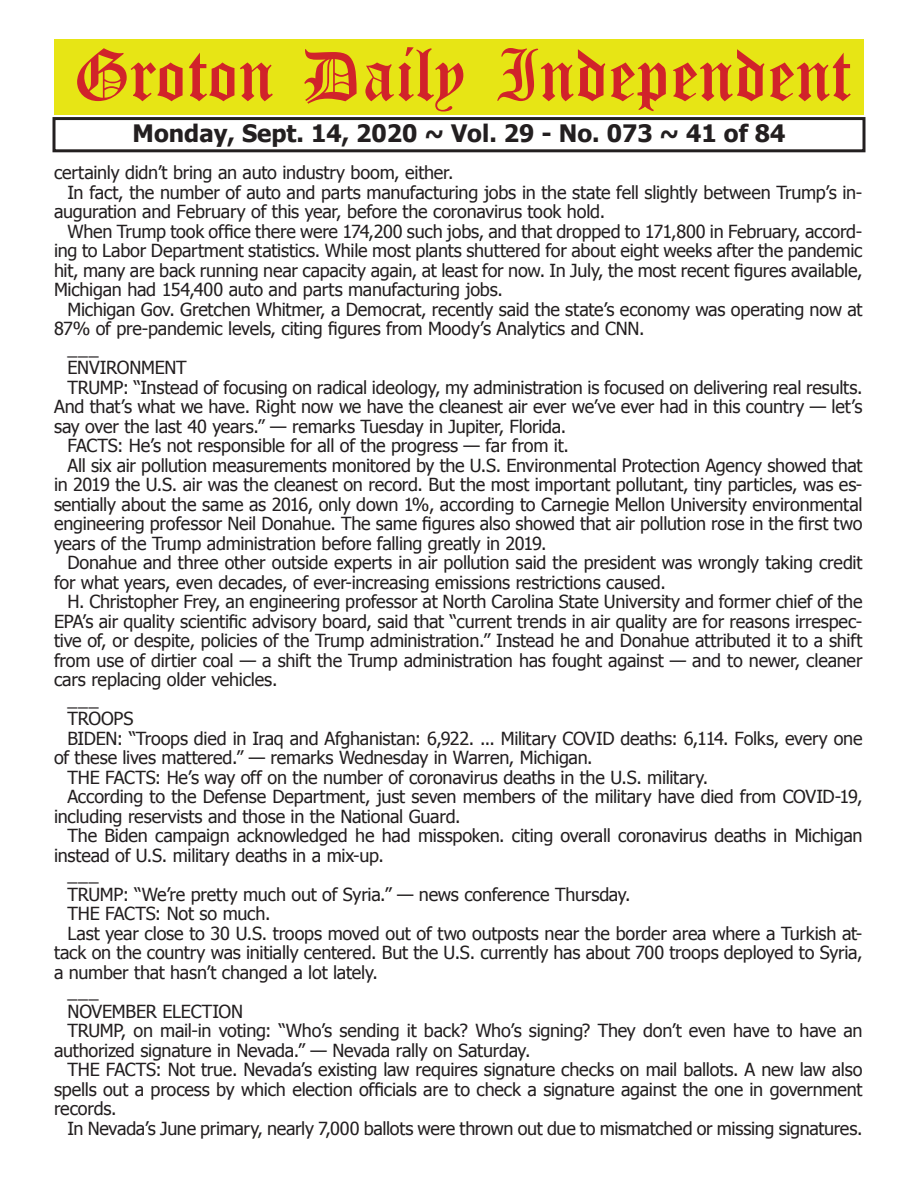
<style>
.page{position:relative;width:918px;height:1188px;background:#fff}
.page>*{position:absolute;margin:0;border:0;box-sizing:border-box;transform-origin:0 0}
.t1{font:54px "Old English Five";color:#d1232a}
.t2{font:700 24px "Tahoma";color:#231f20}
.t3{font:18px "Tahoma";letter-spacing:-.015em;color:#231f20}
</style>
<div class="page">
<div style="left:52px;top:117px;width:814px;height:35px;border:3px solid #231f20"></div>
<div style="left:54px;top:40px;width:810px;height:75px;background:#e7e515"></div>
<h1 class="t1" style="left:73px;top:50px;width:779px">Groton Daily Independent</h1>
<h2 class="t2" style="left:133px;top:116px;width:654px">Monday, Sept. 14, 2020 ~ Vol. 29 - No. 073 ~ 41 of 84</h2>
<p class="t3" style="left:54px;top:161px;width:401px">certainly didn’t bring an auto industry boom, either.</p>
<p class="t3" style="left:68px;top:180px;width:796px">In fact, the number of auto and parts manufacturing jobs in the state fell slightly between Trump’s in-</p>
<p class="t3" style="left:54px;top:200px;width:553px">auguration and February of this year, before the coronavirus took hold.</p>
<p class="t3" style="left:68px;top:219px;width:796px">When Trump took office there were 174,200 such jobs, and that dropped to 171,800 in February, accord-</p>
<p class="t3" style="left:54px;top:239px;width:810px">ing to Labor Department statistics. While most plants shuttered for about eight weeks after the pandemic</p>
<p class="t3" style="left:54px;top:258px;width:810px">hit, many are back running near capacity again, at least for now. In July, the most recent figures available,</p>
<p class="t3" style="left:54px;top:278px;width:450px">Michigan had 154,400 auto and parts manufacturing jobs.</p>
<p class="t3" style="left:68px;top:297px;width:797px">Michigan Gov. Gretchen Whitmer, a Democrat, recently said the state’s economy was operating now at</p>
<p class="t3" style="left:54px;top:317px;width:592px">87% of pre-pandemic levels, citing figures from Moody’s Analytics and CNN.</p>
<p class="t3" style="left:68px;top:336px;width:33px">___</p>
<p class="t3" style="left:68px;top:356px;width:121px">ENVIRONMENT</p>
<p class="t3" style="left:68px;top:375px;width:797px">TRUMP: “Instead of focusing on radical ideology, my administration is focused on delivering real results.</p>
<p class="t3" style="left:54px;top:395px;width:810px">And that’s what we have. Right now we have the cleanest air ever we’ve ever had in this country — let’s</p>
<p class="t3" style="left:54px;top:414px;width:514px">say over the last 40 years.” — remarks Tuesday in Jupiter, Florida.</p>
<p class="t3" style="left:68px;top:434px;width:503px">FACTS: He’s not responsible for all of the progress — far from it.</p>
<p class="t3" style="left:68px;top:453px;width:797px">All six air pollution measurements monitored by the U.S. Environmental Protection Agency showed that</p>
<p class="t3" style="left:54px;top:473px;width:810px">in 2019 the U.S. air was the cleanest on record. But the most important pollutant, tiny particles, was es-</p>
<p class="t3" style="left:54px;top:492px;width:810px">sentially about the same as 2016, only down 1%, according to Carnegie Mellon University environmental</p>
<p class="t3" style="left:54px;top:512px;width:810px">engineering professor Neil Donahue. The same figures also showed that air pollution rose in the first two</p>
<p class="t3" style="left:54px;top:531px;width:494px">years of the Trump administration before falling greatly in 2019.</p>
<p class="t3" style="left:68px;top:551px;width:796px">Donahue and three other outside experts in air pollution said the president was wrongly taking credit</p>
<p class="t3" style="left:54px;top:570px;width:613px">for what years, even decades, of ever-increasing emissions restrictions caused.</p>
<p class="t3" style="left:68px;top:590px;width:796px">H. Christopher Frey, an engineering professor at North Carolina State University and former chief of the</p>
<p class="t3" style="left:54px;top:609px;width:810px">EPA’s air quality scientific advisory board, said that “current trends in air quality are for reasons irrespec-</p>
<p class="t3" style="left:54px;top:629px;width:810px">tive of, or despite, policies of the Trump administration.” Instead he and Donahue attributed it to a shift</p>
<p class="t3" style="left:54px;top:648px;width:810px">from use of dirtier coal — a shift the Trump administration has fought against — and to newer, cleaner</p>
<p class="t3" style="left:54px;top:668px;width:225px">cars replacing older vehicles.</p>
<p class="t3" style="left:68px;top:687px;width:33px">___</p>
<p class="t3" style="left:68px;top:707px;width:68px">TROOPS</p>
<p class="t3" style="left:68px;top:726px;width:797px">BIDEN: “Troops died in Iraq and Afghanistan: 6,922. ... Military COVID deaths: 6,114. Folks, every one</p>
<p class="t3" style="left:54px;top:746px;width:540px">of these lives mattered.” — remarks Wednesday in Warren, Michigan.</p>
<p class="t3" style="left:68px;top:765px;width:642px">THE FACTS: He’s way off on the number of coronavirus deaths in the U.S. military.</p>
<p class="t3" style="left:68px;top:784px;width:796px">According to the Defense Department, just seven members of the military have died from COVID-19,</p>
<p class="t3" style="left:54px;top:804px;width:408px">including reservists and those in the National Guard.</p>
<p class="t3" style="left:68px;top:823px;width:797px">The Biden campaign acknowledged he had misspoken. citing overall coronavirus deaths in Michigan</p>
<p class="t3" style="left:54px;top:843px;width:331px">instead of U.S. military deaths in a mix-up.</p>
<p class="t3" style="left:68px;top:862px;width:33px">___</p>
<p class="t3" style="left:68px;top:882px;width:565px">TRUMP: “We’re pretty much out of Syria.” — news conference Thursday.</p>
<p class="t3" style="left:68px;top:901px;width:205px">THE FACTS: Not so much.</p>
<p class="t3" style="left:68px;top:921px;width:796px">Last year close to 30 U.S. troops moved out of two outposts near the border area where a Turkish at-</p>
<p class="t3" style="left:54px;top:940px;width:810px">tack on the country was initially centered. But the U.S. currently has about 700 troops deployed to Syria,</p>
<p class="t3" style="left:54px;top:960px;width:325px">a number that hasn’t changed a lot lately.</p>
<p class="t3" style="left:68px;top:979px;width:33px">___</p>
<p class="t3" style="left:68px;top:999px;width:177px">NOVEMBER ELECTION</p>
<p class="t3" style="left:68px;top:1018px;width:797px">TRUMP, on mail-in voting: “Who’s sending it back? Who’s signing? They don’t even have to have an</p>
<p class="t3" style="left:54px;top:1038px;width:478px">authorized signature in Nevada.” — Nevada rally on Saturday.</p>
<p class="t3" style="left:68px;top:1057px;width:797px">THE FACTS: Not true. Nevada’s existing law requires signature checks on mail ballots. A new law also</p>
<p class="t3" style="left:54px;top:1077px;width:810px">spells out a process by which election officials are to check a signature against the one in government</p>
<p class="t3" style="left:54px;top:1096px;width:64px">records.</p>
<p class="t3" style="left:68px;top:1116px;width:797px">In Nevada’s June primary, nearly 7,000 ballots were thrown out due to mismatched or missing signatures.</p>
</div>
